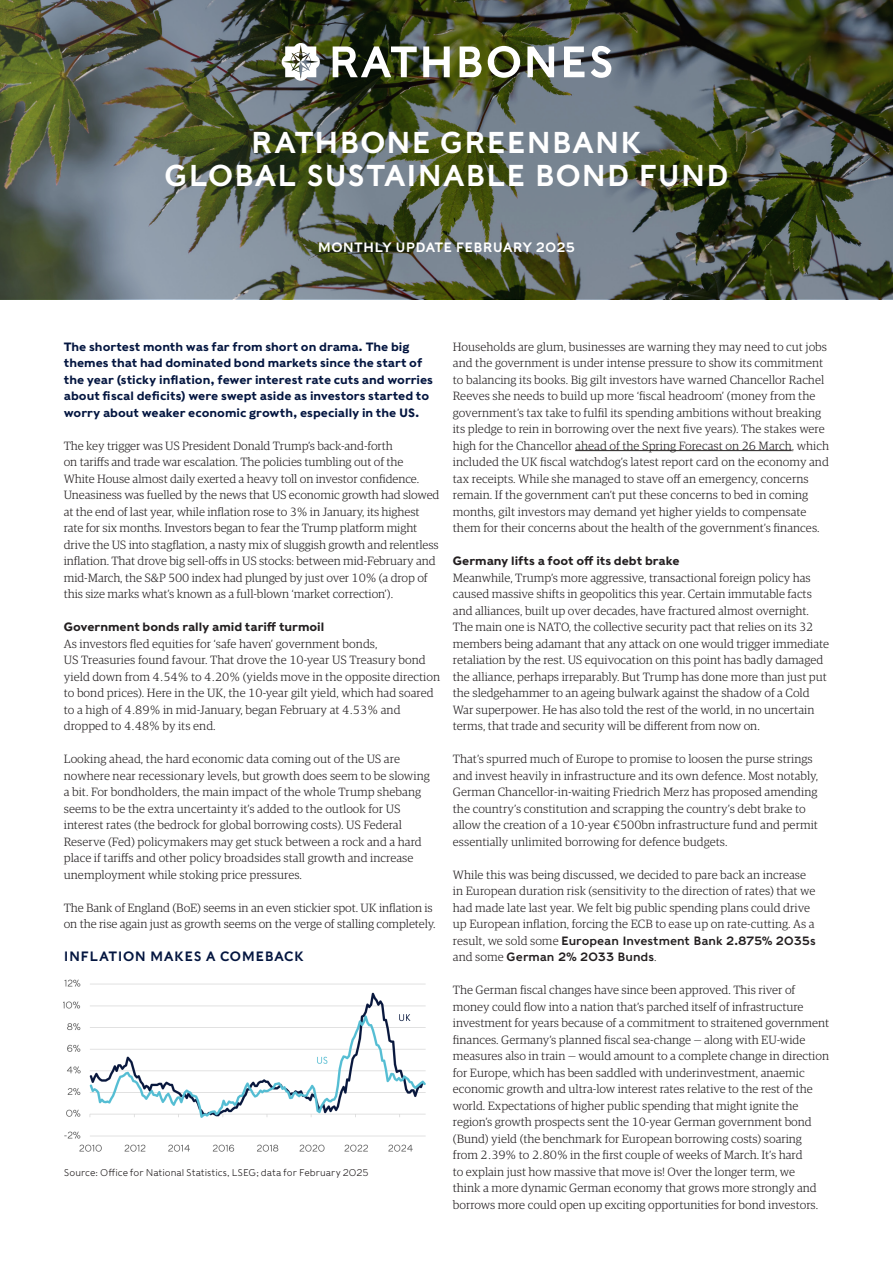
<style>
.page{position:relative;width:893px;height:1263px;background:#fff}
.page>*{position:absolute;margin:0;border:0;box-sizing:border-box;transform-origin:0 0}
.t1{font:30px/33px "Rathbones Sans";letter-spacing:.015em;color:#fff;text-align:center}
.t2{font:13.5px "Rathbones Sans";letter-spacing:.01em;color:#fff}
.image_graph_titles{font:13.5px "Rathbones Sans";letter-spacing:.03em;color:#041640}
.body_copy{font:300 12px/16.5px "Guardian RTB Egyp";letter-spacing:-.005em;color:#231f20}
.intro_para{font:700 12px/16.5px "Rathbones Sans";color:#041640}
.headings{font:700 12px "Rathbones Sans";color:#231f20}
.source_and_legends{font:300 9.75px "Rathbones Sans";color:#231f20}
.s1{font-family:"Rathbones Sans";font-weight:400}
</style>
<div class="page">
<hr style="left:575px;top:450px;width:217px;height:1px;background:#231f20">
<img style="left:0;top:0;width:893px;height:299px">
<svg style="left:333px;top:46px;width:84px;height:31px"></svg>
<svg style="left:423px;top:46px;width:27px;height:31px"></svg>
<svg style="left:460px;top:46px;width:22px;height:31px"></svg>
<svg style="left:488px;top:46px;width:32px;height:32px"></svg>
<svg style="left:527px;top:46px;width:27px;height:31px"></svg>
<svg style="left:564px;top:46px;width:20px;height:31px"></svg>
<svg style="left:591px;top:46px;width:20px;height:32px"></svg>
<svg style="left:282px;top:43px;width:39px;height:38px"></svg>
<img style="left:64px;top:979px;width:362px;height:173px">
<p class="t1" style="left:165px;top:125px;width:565px">RATHBONE GREENBANK<br>GLOBAL SUSTAINABLE BOND FUND</p>
<p class="t2" style="left:318px;top:239px;width:259px">MONTHLY UPDATE FEBRUARY 2025</p>
<p class="intro_para" style="left:64px;top:338px;width:371px">The shortest month was far from short on drama. The big themes that had dominated bond markets since the start of the year (sticky inflation, fewer interest rate cuts and worries about fiscal deficits) were swept aside as investors started to worry about weaker economic growth, especially in the US.</p>
<p class="body_copy" style="left:64px;top:437px;width:377px">The key trigger was US President Donald Trump’s back-and-forth<br>on tariffs and trade war escalation. The policies tumbling out of the<br>White House almost daily exerted a heavy toll on investor confidence.<br>Uneasiness was fuelled by the news that US economic growth had slowed at the end of last year, while inflation rose to 3% in January, its highest rate for six months. Investors began to fear the Trump platform might drive the US into stagflation, a nasty mix of sluggish growth and relentless inflation. That drove big sell-offs in US stocks: between mid-February and mid-March, the S&amp;P 500 index had plunged by just over 10% (a drop of this size marks what’s known as a full-blown ‘market correction’).</p>
<p class="headings" style="left:64px;top:619px;width:262px">Government bonds rally amid tariff turmoil</p>
<p class="body_copy" style="left:64px;top:635px;width:378px">As investors fled equities for ‘safe haven’ government bonds,<br>US Treasuries found favour. That drove the 10-year US Treasury bond yield down from 4.54% to 4.20% (yields move in the opposite direction to bond prices). Here in the UK, the 10-year gilt yield, which had soared to a high of 4.89% in mid-January, began February at 4.53% and dropped to 4.48% by its end.</p>
<p class="body_copy" style="left:64px;top:750px;width:368px">Looking ahead, the hard economic data coming out of the US are nowhere near recessionary levels, but growth does seem to be slowing a bit. For bondholders, the main impact of the whole Trump shebang seems to be the extra uncertainty it’s added to the outlook for US interest rates (the bedrock for global borrowing costs). US Federal Reserve (Fed) policymakers may get stuck between a rock and a hard place if tariffs and other policy broadsides stall growth and increase unemployment while stoking price pressures.</p>
<p class="body_copy" style="left:64px;top:899px;width:373px">The Bank of England (BoE) seems in an even stickier spot. UK inflation is on the rise again just as growth seems on the verge of stalling completely.</p>
<p class="image_graph_titles" style="left:64px;top:948px;width:242px">INFLATION MAKES A COMEBACK</p>
<p class="source_and_legends" style="left:64px;top:1167px;width:306px">Source: Office for National Statistics, LSEG; data for February 2025</p>
<p class="body_copy" style="left:453px;top:338px;width:378px">Households are glum, businesses are warning they may need to cut jobs and the government is under intense pressure to show its commitment to balancing its books. Big gilt investors have warned Chancellor Rachel Reeves she needs to build up more ‘fiscal headroom’ (money from the government’s tax take to fulfil its spending ambitions without breaking its pledge to rein in borrowing over the next five years). The stakes were high for the Chancellor ahead of the Spring Forecast on 26 March, which included the UK fiscal watchdog’s latest report card on the economy and tax receipts. While she managed to stave off an emergency, concerns remain. If the government can’t put these concerns to bed in coming months, gilt investors may demand yet higher yields to compensate them for their concerns about the health of the government’s finances.</p>
<p class="headings" style="left:453px;top:553px;width:228px">Germany lifts a foot off its debt brake</p>
<p class="body_copy" style="left:453px;top:569px;width:378px">Meanwhile, Trump’s more aggressive, transactional foreign policy has caused massive shifts in geopolitics this year. Certain immutable facts and alliances, built up over decades, have fractured almost overnight.<br>The main one is NATO, the collective security pact that relies on its 32 members being adamant that any attack on one would trigger immediate retaliation by the rest. US equivocation on this point has badly damaged the alliance, perhaps irreparably. But Trump has done more than just put the sledgehammer to an ageing bulwark against the shadow of a Cold War superpower. He has also told the rest of the world, in no uncertain terms, that trade and security will be different from now on.</p>
<p class="body_copy" style="left:453px;top:750px;width:367px">That’s spurred much of Europe to promise to loosen the purse strings and invest heavily in infrastructure and its own defence. Most notably, German Chancellor-in-waiting Friedrich Merz has proposed amending the country’s constitution and scrapping the country’s debt brake to allow the creation of a 10-year €500bn infrastructure fund and permit essentially unlimited borrowing for defence budgets.</p>
<p class="body_copy" style="left:453px;top:866px;width:364px">While this was being discussed, we decided to pare back an increase in European duration risk (sensitivity to the direction of rates) that we had made late last year. We felt big public spending plans could drive up European inflation, forcing the ECB to ease up on rate-cutting. As a result, we sold some <span class="s1">European Investment Bank 2.875% 2035s </span>and some <span class="s1">German 2% 2033 Bunds</span>.</p>
<p class="body_copy" style="left:453px;top:981px;width:378px">The German fiscal changes have since been approved. This river of money could flow into a nation that’s parched itself of infrastructure investment for years because of a commitment to straitened government finances. Germany’s planned fiscal sea-change — along with EU-wide measures also in train — would amount to a complete change in direction for Europe, which has been saddled with underinvestment, anaemic economic growth and ultra-low interest rates relative to the rest of the world. Expectations of higher public spending that might ignite the region’s growth prospects sent the 10-year German government bond (Bund) yield (the benchmark for European borrowing costs) soaring from 2.39% to 2.80% in the first couple of weeks of March. It’s hard<br>to explain just how massive that move is! Over the longer term, we<br>think a more dynamic German economy that grows more strongly and borrows more could open up exciting opportunities for bond investors.</p>
</div>
